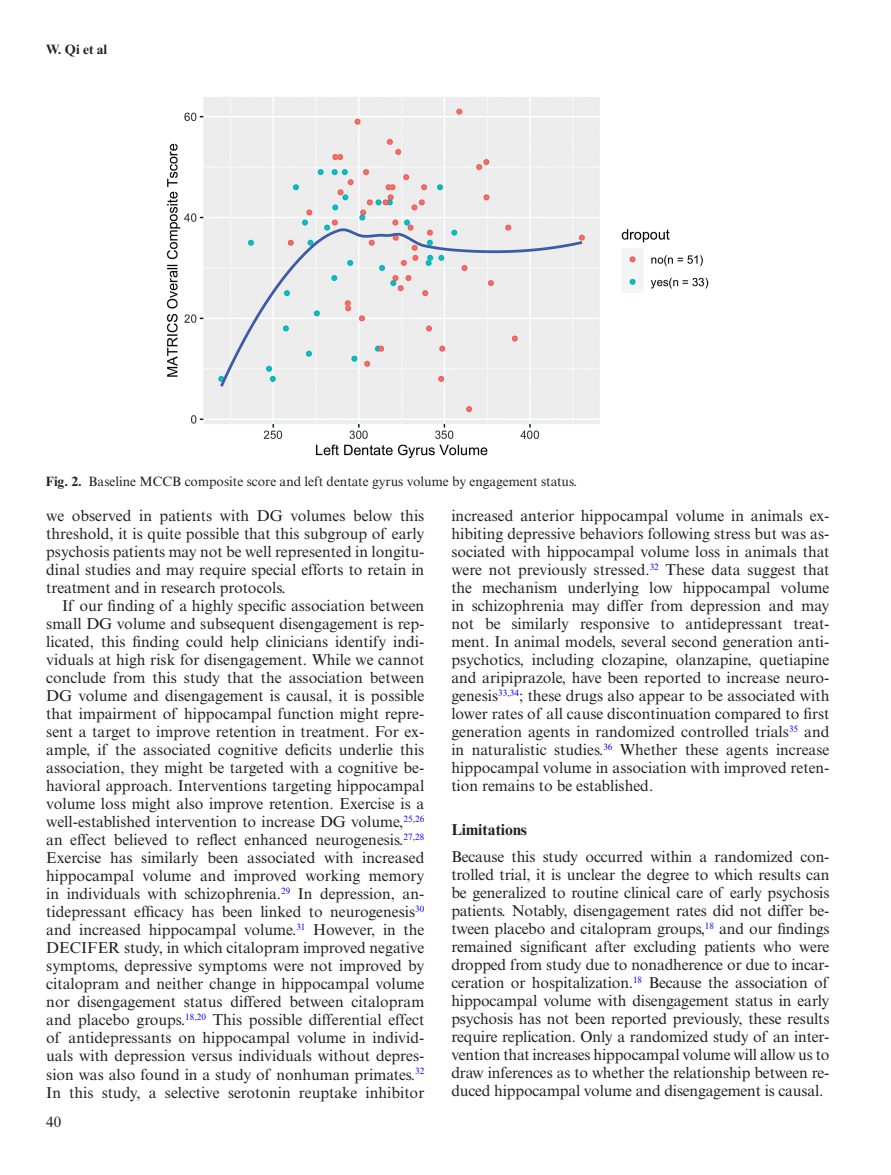
<style>
.page{position:relative;width:891px;height:1175px;background:#fff}
.page>*{position:absolute;margin:0;border:0;box-sizing:border-box;transform-origin:0 0}
.t1{font:15.75px/18px "Times New Roman MT Std";color:#231f20;text-align:justify}
.t2{font:700 15.75px "Times New Roman MT Std";color:#231f20}
.t3{font:15px "Times New Roman MT Std";color:#231f20}
.t4{font:13.5px "Times New Roman MT Std";color:#231f20}
.t5{font:700 13.5px "Times New Roman MT Std";color:#231f20}
.s1{font-weight:700}
</style>
<div class="page">
<img style="left:166px;top:97px;width:543px;height:362px">
<p class="t5" style="left:46px;top:41px;width:62px">W. Qi et al</p>
<p class="t4" style="left:46px;top:474px;width:533px"><span class="s1">Fig. 2.</span> Baseline MCCB composite score and left dentate gyrus volume by engagement status.</p>
<p class="t1" style="left:46px;top:507px;width:380px">we observed in patients with DG volumes below this threshold, it is quite possible that this subgroup of early psychosis patients may not be well represented in longitu&shy;dinal studies and may require special efforts to retain in treatment and in research protocols.</p>
<p class="t1" style="left:46px;top:597px;width:380px;text-indent:16px">If our finding of a highly specific association between small DG volume and subsequent disengagement is rep&shy;licated, this finding could help clinicians identify indi&shy;viduals at high risk for disengagement. While we cannot conclude from this study that the association between DG volume and disengagement is causal, it is possible that impairment of hippocampal function might repre&shy;sent a target to improve retention in treatment. For ex&shy;ample, if the associated cognitive deficits underlie this association, they might be targeted with a cognitive be&shy;havioral approach. Interventions targeting hippocampal volume loss might also improve retention. Exercise is a well-established intervention to increase DG volume,<sup>25</sup><sup>,</sup><sup>26 </sup>an effect believed to reflect enhanced neurogenesis.<sup>27</sup><sup>,</sup><sup>28<br></sup>Exercise has similarly been associated with increased hippocampal volume and improved working memory in individuals with schizophrenia.<sup>29</sup> In depression, an&shy;tidepressant efficacy has been linked to neurogenesis<sup>30 </sup>and increased hippocampal volume.<sup>31</sup> However, in the DECIFER study, in which citalopram improved negative symptoms, depressive symptoms were not improved by citalopram and neither change in hippocampal volume nor disengagement status differed between citalopram and placebo groups.<sup>18</sup><sup>,</sup><sup>20</sup> This possible differential effect of antidepressants on hippocampal volume in individ&shy;uals with depression versus individuals without depres&shy;sion was also found in a study of nonhuman primates.<sup>32<br></sup>In this study, a selective serotonin reuptake inhibitor</p>
<p class="t3" style="left:46px;top:1113px;width:17px">40</p>
<p class="t1" style="left:451px;top:507px;width:380px">increased anterior hippocampal volume in animals ex&shy;hibiting depressive behaviors following stress but was as&shy;sociated with hippocampal volume loss in animals that were not previously stressed.<sup>32</sup> These data suggest that the mechanism underlying low hippocampal volume in schizophrenia may differ from depression and may not be similarly responsive to antidepressant treat&shy;ment. In animal models, several second generation anti&shy;psychotics, including clozapine, olanzapine, quetiapine and aripiprazole, have been reported to increase neuro&shy;genesis<sup>33</sup><sup>,</sup><sup>34</sup>; these drugs also appear to be associated with lower rates of all cause discontinuation compared to first generation agents in randomized controlled trials<sup>35</sup> and in naturalistic studies.<sup>36</sup> Whether these agents increase hippocampal volume in association with improved reten&shy;tion remains to be established.</p>
<p class="t2" style="left:451px;top:819px;width:77px">Limitations</p>
<p class="t1" style="left:451px;top:847px;width:380px">Because this study occurred within a randomized con&shy;trolled trial, it is unclear the degree to which results can be generalized to routine clinical care of early psychosis patients. Notably, disengagement rates did not differ be&shy;tween placebo and citalopram groups,<sup>18</sup> and our findings remained significant after excluding patients who were dropped from study due to nonadherence or due to incar&shy;ceration or hospitalization.<sup>18</sup> Because the association of hippocampal volume with disengagement status in early psychosis has not been reported previously, these results require replication. Only a randomized study of an inter&shy;vention that increases hippocampal volume will allow us to draw inferences as to whether the relationship between re&shy;duced hippocampal volume and disengagement is causal.</p>
</div>
